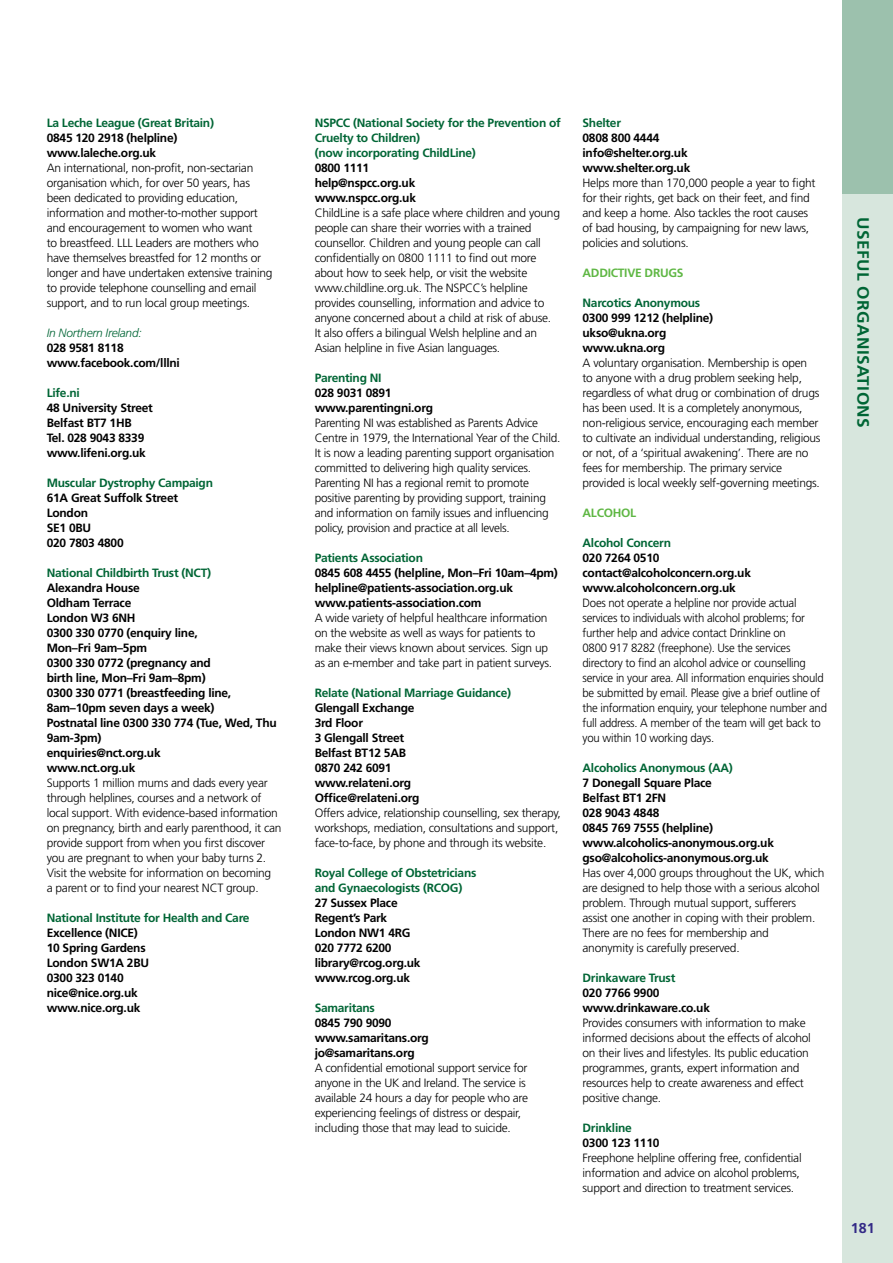
<style>
.page{position:relative;width:893px;height:1263px;background:#fff}
.page>*{position:absolute;margin:0;border:0;box-sizing:border-box;transform-origin:0 0}
.t1{font:700 16.35px "Frutiger";letter-spacing:.025em;color:#006535;scale:1.05 1}
.t2{font:700 14.25px "Frutiger";color:#332a86}
.t3{font:300 12px/15px "Frutiger";letter-spacing:-.02em;color:#000}
.t4{font:700 12px/15px "Frutiger";letter-spacing:-.02em;color:#000}
.t5{font:700 12px/15px "Frutiger";letter-spacing:-.02em;color:#006535}
.t6{font:300 12px/15px "Frutiger";letter-spacing:-.02em;color:#000;scale:.95 1}
.t7{font:700 12px "Frutiger";letter-spacing:-.02em;color:#5fb744}
.t8{font:italic 300 12px "Frutiger";letter-spacing:-.02em;color:#006535}
</style>
<div class="page">
<div style="left:842px;top:0;width:51px;height:1263px;background:#d7e6dd"></div>
<div style="left:842px;top:0;width:51px;height:193px;background:#9cc1ad"></div>
<p class="t5" style="left:47px;top:115px;width:169px">La Leche League (Great Britain)</p>
<p class="t4" style="left:47px;top:130px;width:132px">0845 120 2918 (helpline) www.laleche.org.uk</p>
<p class="t3" style="left:47px;top:160px;width:227px">An international, non-profit, non-sectarian organisation which, for over 50 years, has been dedicated to providing education, information and mother-to-mother support and encouragement to women who want<br>to breastfeed. LLL Leaders are mothers who have themselves breastfed for 12 months or longer and have undertaken extensive training to provide telephone counselling and email support, and to run local group meetings.</p>
<p class="t8" style="left:47px;top:326px;width:97px">In Northern Ireland:</p>
<p class="t4" style="left:47px;top:340px;width:135px">028 9581 8118 www.facebook.com/lllni</p>
<p class="t5" style="left:47px;top:385px;width:35px">Life.ni</p>
<p class="t4" style="left:47px;top:400px;width:108px">48 University Street<br>Belfast BT7 1HB<br>Tel. 028 9043 8339 www.lifeni.org.uk</p>
<p class="t5" style="left:47px;top:475px;width:168px">Muscular Dystrophy Campaign</p>
<p class="t4" style="left:47px;top:490px;width:133px">61A Great Suffolk Street<br>London<br>SE1 0BU<br>020 7803 4800</p>
<p class="t5" style="left:47px;top:565px;width:166px">National Childbirth Trust (NCT)</p>
<p class="t4" style="left:47px;top:580px;width:231px">Alexandra House<br>Oldham Terrace<br>London W3 6NH<br>0300 330 0770 (enquiry line,<br>Mon–Fri 9am–5pm<br>0300 330 0772 (pregnancy and<br>birth line, Mon–Fri 9am–8pm)<br>0300 330 0771 (breastfeeding line,<br>8am–10pm seven days a week)<br>Postnatal line 0300 330 774 (Tue, Wed, Thu<br>9am-3pm)<br>enquiries@nct.org.uk<br>www.nct.org.uk</p>
<p class="t3" style="left:47px;top:775px;width:236px">Supports 1 million mums and dads every year through helplines, courses and a network of local support. With evidence-based information on pregnancy, birth and early parenthood, it can provide support from when you first discover you are pregnant to when your baby turns 2.<br>Visit the website for information on becoming<br>a parent or to find your nearest NCT group.</p>
<p class="t5" style="left:47px;top:910px;width:204px">National Institute for Health and Care</p>
<p class="t4" style="left:47px;top:925px;width:104px">Excellence (NICE)<br>10 Spring Gardens<br>London SW1A 2BU<br>0300 323 0140 nice@nice.org.uk www.nice.org.uk</p>
<p class="t5" style="left:315px;top:115px;width:248px">NSPCC (National Society for the Prevention of<br>Cruelty to Children)<br>(now incorporating ChildLine)</p>
<p class="t4" style="left:315px;top:160px;width:103px">0800 1111 help@nspcc.org.uk www.nspcc.org.uk</p>
<p class="t3" style="left:315px;top:205px;width:247px">ChildLine is a safe place where children and young people can share their worries with a trained counsellor. Children and young people can call confidentially on 0800 1111 to find out more about how to seek help, or visit the website www.childline.org.uk. The NSPCC’s helpline provides counselling, information and advice to anyone concerned about a child at risk of abuse.<br>It also offers a bilingual Welsh helpline and an Asian helpline in five Asian languages.</p>
<p class="t5" style="left:315px;top:370px;width:68px">Parenting NI</p>
<p class="t4" style="left:315px;top:385px;width:120px">028 9031 0891 www.parentingni.org</p>
<p class="t3" style="left:315px;top:415px;width:247px">Parenting NI was established as Parents Advice Centre in 1979, the International Year of the Child.<br>It is now a leading parenting support organisation committed to delivering high quality services.<br>Parenting NI has a regional remit to promote positive parenting by providing support, training and information on family issues and influencing policy, provision and practice at all levels.</p>
<p class="t5" style="left:315px;top:550px;width:110px">Patients Association</p>
<p class="t4" style="left:315px;top:565px;width:245px">0845 608 4455 (helpline, Mon–Fri 10am–4pm) helpline@patients-association.org.uk www.patients-association.com</p>
<p class="t3" style="left:315px;top:610px;width:239px">A wide variety of helpful healthcare information on the website as well as ways for patients to make their views known about services. Sign up as an e-member and take part in patient surveys.</p>
<p class="t5" style="left:315px;top:685px;width:198px">Relate (National Marriage Guidance)</p>
<p class="t4" style="left:315px;top:700px;width:106px">Glengall Exchange<br>3rd Floor<br>3 Glengall Street<br>Belfast BT12 5AB<br>0870 242 6091 www.relateni.org<br>Office@relateni.org</p>
<p class="t3" style="left:315px;top:805px;width:248px">Offers advice, relationship counselling, sex therapy, workshops, mediation, consultations and support, face-to-face, by phone and through its website.</p>
<p class="t5" style="left:315px;top:865px;width:163px">Royal College of Obstetricians and Gynaecologists (RCOG)</p>
<p class="t4" style="left:315px;top:895px;width:107px">27 Sussex Place<br>Regent’s Park<br>London NW1 4RG<br>020 7772 6200 library@rcog.org.uk www.rcog.org.uk</p>
<p class="t5" style="left:315px;top:1000px;width:62px">Samaritans</p>
<p class="t4" style="left:315px;top:1015px;width:116px">0845 790 9090 www.samaritans.org jo@samaritans.org</p>
<p class="t3" style="left:315px;top:1060px;width:215px">A confidential emotional support service for anyone in the UK and Ireland. The service is available 24 hours a day for people who are experiencing feelings of distress or despair, including those that may lead to suicide.</p>
<p class="t5" style="left:583px;top:115px;width:40px">Shelter</p>
<p class="t4" style="left:583px;top:130px;width:109px">0808 800 4444 info@shelter.org.uk www.shelter.org.uk</p>
<p class="t3" style="left:583px;top:175px;width:234px">Helps more than 170,000 people a year to fight for their rights, get back on their feet, and find and keep a home. Also tackles the root causes of bad housing, by campaigning for new laws, policies and solutions.</p>
<p class="t7" style="left:583px;top:265px;width:102px">ADDICTIVE DRUGS</p>
<p class="t5" style="left:583px;top:295px;width:119px">Narcotics Anonymous</p>
<p class="t4" style="left:583px;top:310px;width:132px">0300 999 1212 (helpline) ukso@ukna.org www.ukna.org</p>
<p class="t3" style="left:583px;top:355px;width:239px">A voluntary organisation. Membership is open to anyone with a drug problem seeking help, regardless of what drug or combination of drugs has been used. It is a completely anonymous, non-religious service, encouraging each member to cultivate an individual understanding, religious or not, of a ‘spiritual awakening’. There are no fees for membership. The primary service provided is local weekly self-governing meetings.</p>
<p class="t7" style="left:583px;top:505px;width:55px">ALCOHOL</p>
<p class="t5" style="left:583px;top:535px;width:90px">Alcohol Concern</p>
<p class="t4" style="left:583px;top:550px;width:170px">020 7264 0510 contact@alcoholconcern.org.uk www.alcoholconcern.org.uk</p>
<p class="t6" style="left:583px;top:595px;width:259px">Does not operate a helpline nor provide actual services to individuals with alcohol problems; for further help and advice contact Drinkline on<br>0800 917 8282 (freephone). Use the services directory to find an alcohol advice or counselling service in your area. All information enquiries should be submitted by email. Please give a brief outline of the information enquiry, your telephone number and full address. A member of the team will get back to you within 10 working days.</p>
<p class="t5" style="left:583px;top:760px;width:152px">Alcoholics Anonymous (AA)</p>
<p class="t4" style="left:583px;top:775px;width:193px">7 Donegall Square Place<br>Belfast BT1 2FN<br>028 9043 4848<br>0845 769 7555 (helpline) www.alcoholics-anonymous.org.uk gso@alcoholics-anonymous.org.uk</p>
<p class="t3" style="left:583px;top:865px;width:243px">Has over 4,000 groups throughout the UK, which are designed to help those with a serious alcohol problem. Through mutual support, sufferers assist one another in coping with their problem.<br>There are no fees for membership and<br>anonymity is carefully preserved.</p>
<p class="t5" style="left:583px;top:970px;width:94px">Drinkaware Trust</p>
<p class="t4" style="left:583px;top:985px;width:129px">020 7766 9900 www.drinkaware.co.uk</p>
<p class="t3" style="left:583px;top:1015px;width:230px">Provides consumers with information to make informed decisions about the effects of alcohol on their lives and lifestyles. Its public education programmes, grants, expert information and resources help to create awareness and effect positive change.</p>
<p class="t5" style="left:583px;top:1120px;width:51px">Drinkline</p>
<p class="t4" style="left:583px;top:1135px;width:78px">0300 123 1110</p>
<p class="t3" style="left:583px;top:1150px;width:221px">Freephone helpline offering free, confidential information and advice on alcohol problems, support and direction to treatment services.</p>
<h1 class="t1" style="left:873px;top:217px;width:202px;rotate:90deg">USEFUL ORGANISATIONS</h1>
<p class="t2" style="left:851px;top:1220px;width:25px">181</p>
</div>
